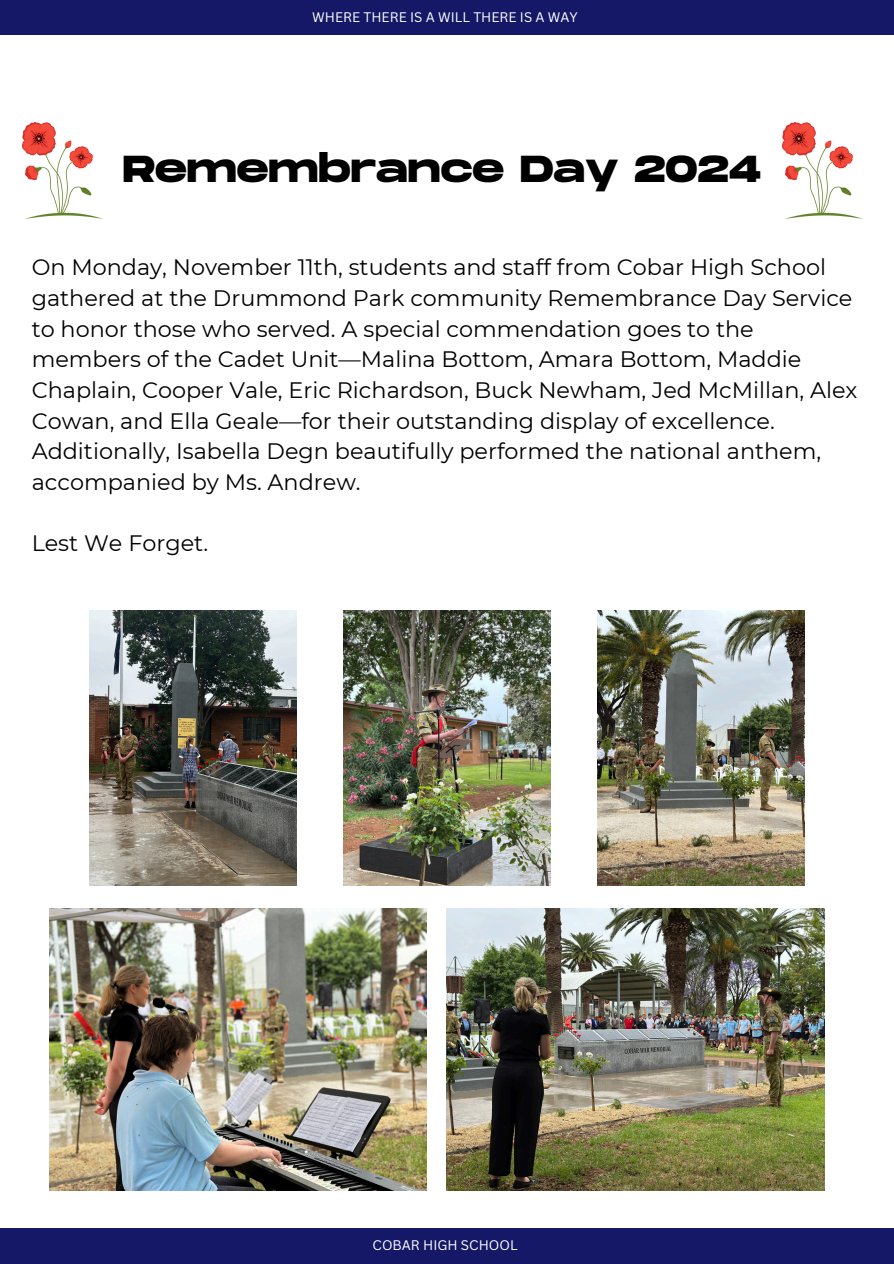
<style>
.page{position:relative;width:894px;height:1264px;background:#fff}
.page>*{position:absolute;margin:0;border:0;box-sizing:border-box;transform-origin:0 0}
.t1{font:700 37.5px "Monument Extended";color:#000}
.t2{font:22.35px/30.6px "Montserrat";color:#000}
.t3{font:13.5px "Canva Sans";color:#fff}
</style>
<div class="page">
<div style="left:0;top:0;width:893px;height:35px;background:#141867"></div>
<div style="left:0;top:1227px;width:893px;height:36px;background:#141867"></div>
<img style="left:50px;top:908px;width:377px;height:282px">
<img style="left:89px;top:610px;width:207px;height:276px">
<img style="left:343px;top:610px;width:207px;height:276px">
<img style="left:446px;top:908px;width:377px;height:282px">
<img style="left:597px;top:610px;width:207px;height:276px">
<img style="left:782px;top:123px;width:78px;height:95px">
<img style="left:22px;top:123px;width:78px;height:95px">
<p class="t3" style="left:312px;top:8px;width:267px">WHERE THERE IS A WILL THERE IS A WAY</p>
<p class="t1" style="left:123px;top:148px;width:640px">Remembrance Day 2024</p>
<p class="t2" style="left:32px;top:252px;width:827px">On Monday, November 11th, students and staff from Cobar High School gathered at the Drummond Park community Remembrance Day Service to honor those who served. A special commendation goes to the members of the Cadet Unit—Malina Bottom, Amara Bottom, Maddie Chaplain, Cooper Vale, Eric Richardson, Buck Newham, Jed McMillan, Alex Cowan, and Ella Geale—for their outstanding display of excellence.<br>Additionally, Isabella Degn beautifully performed the national anthem, accompanied by Ms. Andrew.</p>
<p class="t2" style="left:32px;top:528px;width:178px">Lest We Forget.</p>
<p class="t3" style="left:372px;top:1235px;width:146px">COBAR HIGH SCHOOL</p>
</div>
